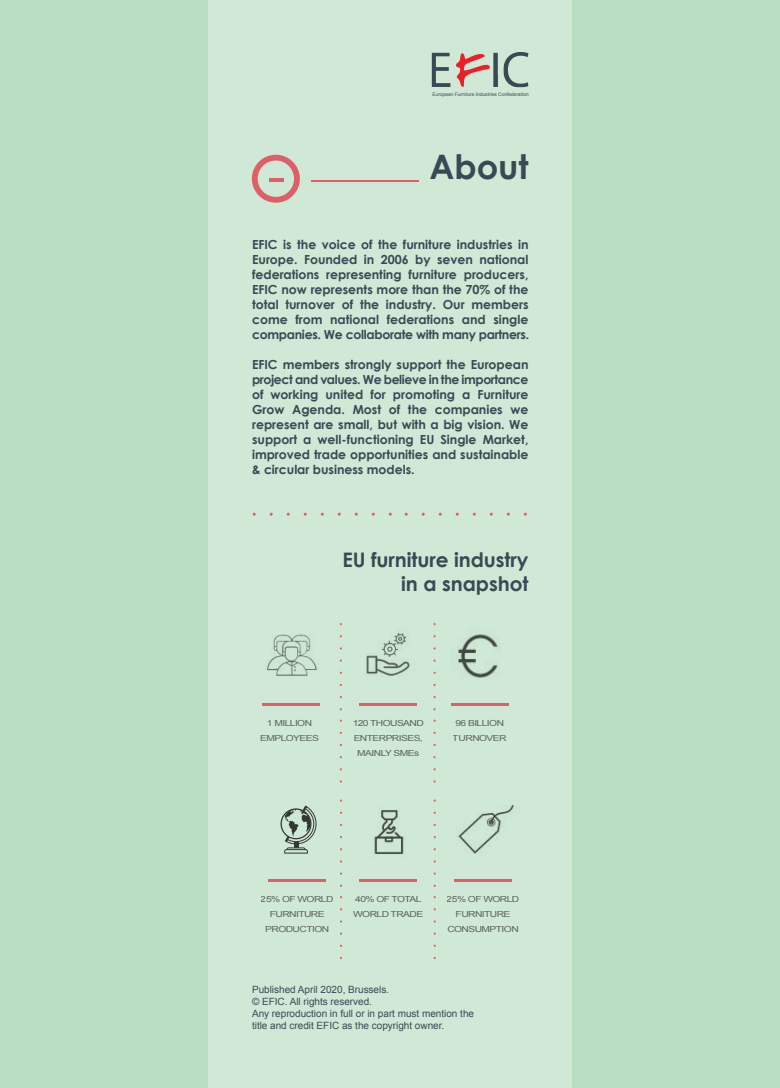
<style>
.page{position:relative;width:780px;height:1088px;background:#fff}
.page>*{position:absolute;margin:0;border:0;box-sizing:border-box;transform-origin:0 0}
.t1{font:700 33.75px "Century Gothic";letter-spacing:-.005em;color:#394a54}
.t2{font:700 27.5px "Helvetica";color:#df5f67;scale:1.82 1}
.t3{font:700 20px/24px "Century Gothic";letter-spacing:-.005em;color:#394a54;text-align:right}
.t4{font:700 12.5px/15px "Century Gothic";letter-spacing:-.005em;color:#394a54;text-align:justify}
.t5{font:10px/12px "Arial";letter-spacing:-.005em;color:#394a54}
.t6{font:8.38px/15.1px "Arial";letter-spacing:-.055em;color:#292a29;text-align:center;scale:1.23 1}
.t7{font:4.88px "Arial";color:#394a54}
</style>
<div class="page">
<div style="left:0;top:0;width:779px;height:1088px;background:#b9dec2"></div>
<div style="left:208px;top:0;width:364px;height:1088px;background:#d0e8d6"></div>
<hr style="left:311px;top:180px;width:107px;height:2px;background:#df5f67">
<img style="left:431px;top:53px;width:98px;height:35px">
<svg style="left:252px;top:155px;width:48px;height:48px"></svg>
<img style="left:458px;top:805px;width:56px;height:49px">
<img style="left:433px;top:623px;width:65px;height:63px">
<img style="left:366px;top:633px;width:44px;height:43px">
<img style="left:267px;top:634px;width:50px;height:42px">
<img style="left:374px;top:810px;width:30px;height:44px">
<hr style="left:262px;top:703px;width:58px;height:2px;background:#df5f67">
<hr style="left:359px;top:703px;width:57px;height:2px;background:#df5f67">
<hr style="left:451px;top:703px;width:57px;height:2px;background:#df5f67">
<hr style="left:268px;top:880px;width:58px;height:2px;background:#df5f67">
<hr style="left:359px;top:880px;width:58px;height:2px;background:#df5f67">
<hr style="left:454px;top:880px;width:58px;height:2px;background:#df5f67">
<svg style="left:280px;top:808px;width:31px;height:31px"></svg>
<svg style="left:282px;top:809px;width:28px;height:29px"></svg>
<svg style="left:284px;top:805px;width:32px;height:48px"></svg>
<h2 class="t2" style="left:268px;top:155px;width:11px">-</h2>
<p class="t7" style="left:432px;top:91px;width:98px">European Furniture Industries Confederation</p>
<h1 class="t1" style="left:429px;top:141px;width:100px">About</h1>
<p class="t4" style="left:252px;top:237px;width:279px">EFIC is the voice of the furniture industries in Europe. Founded in 2006 by seven national federations representing furniture producers, EFIC now represents more than the 70% of the total turnover of the industry. Our members come from national federations and single companies. We collaborate with many partners.</p>
<p class="t4" style="left:252px;top:357px;width:278px">EFIC members strongly support the European project and values. We believe in the importance of working united for promoting a Furniture Grow Agenda. Most of the companies we represent are small, but with a big vision. We support a well-functioning EU Single Market, improved trade opportunities and sustainable &amp; circular business models.</p>
<h3 class="t3" style="left:342px;top:547px;width:188px">EU furniture industry in a snapshot</h3>
<p class="t6" style="left:260px;top:715px;width:49px">1 MILLION<br>EMPLOYEES</p>
<p class="t6" style="left:352px;top:715px;width:59px">120 THOUSAND<br>ENTERPRISES,<br>MAINLY SMEs</p>
<p class="t6" style="left:453px;top:715px;width:45px">96 BILLION<br>TURNOVER</p>
<p class="t6" style="left:261px;top:892px;width:60px">25% OF WORLD<br>FURNITURE<br>PRODUCTION</p>
<p class="t6" style="left:353px;top:892px;width:58px;text-align:left">40% OF TOTAL<br>WORLD TRADE</p>
<p class="t6" style="left:447px;top:892px;width:60px">25% OF WORLD<br>FURNITURE<br>CONSUMPTION</p>
<p class="t5" style="left:252px;top:984px;width:223px">Published April 2020, Brussels.<br>© EFIC. All rights reserved.<br>Any reproduction in full or in part must mention the title and credit EFIC as the copyright owner.</p>
</div>
